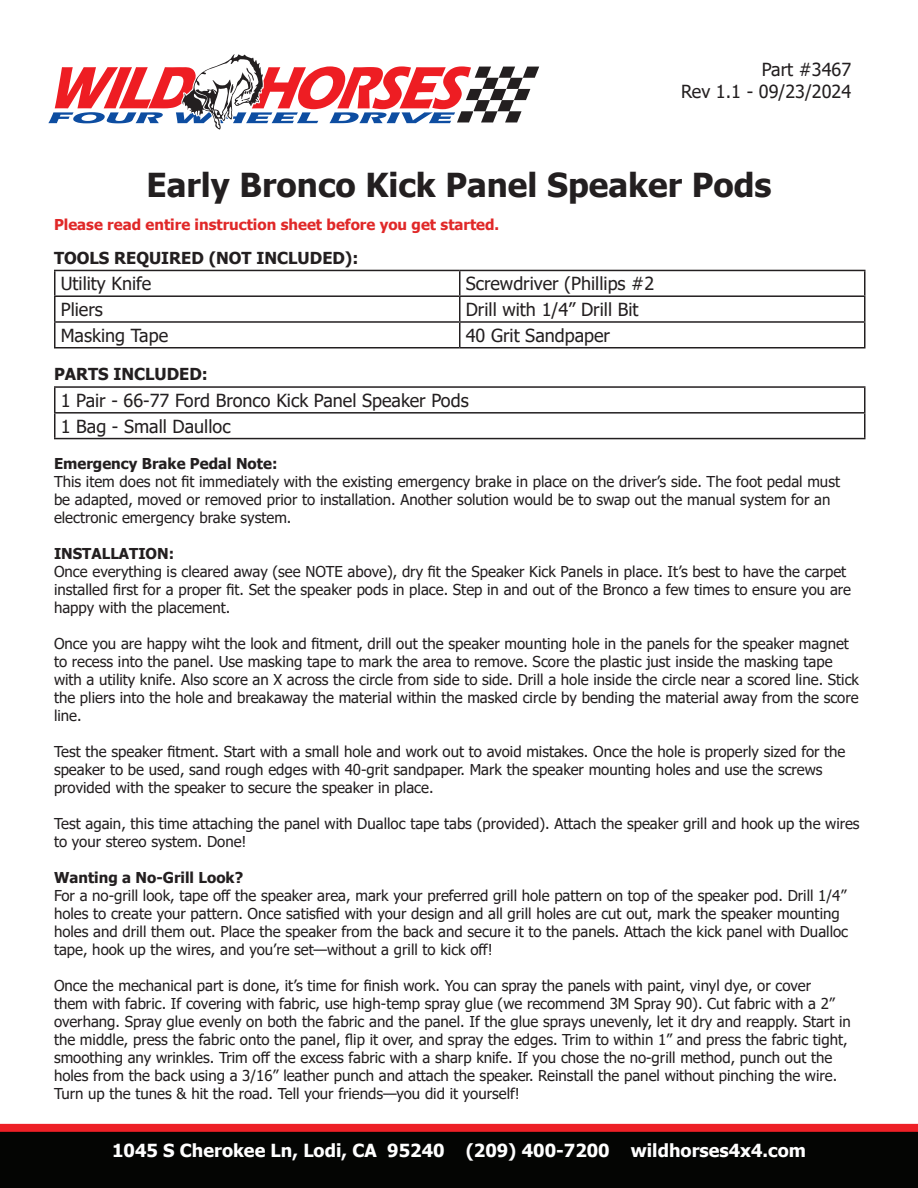
<style>
.page{position:relative;width:918px;height:1188px;background:#fff}
.page>*{position:absolute;margin:0;border:0;box-sizing:border-box;transform-origin:0 0}
.t1{font:700 33px "Tahoma";color:#231f20}
.t2{font:18px "Tahoma";color:#231f20}
.t3{font:700 18px "Tahoma";color:#fff}
.t4{font:700 16.5px "Tahoma";color:#231f20}
.t5{font:15px/18px "Tahoma";color:#231f20}
.t6{font:700 15px "Tahoma";color:#231f20}
.t7{font:700 15px "Tahoma";color:#e02828}
</style>
<div class="page">
<svg style="left:48px;top:54px;width:491px;height:76px"></svg>
<svg style="left:0;top:1124px;width:918px;height:8px;background:#e91f25"></svg>
<div style="left:0;top:1132px;width:918px;height:56px;background:#040503"></div>
<hr style="left:54px;top:270px;width:406px;height:1px;background:#231f20">
<hr style="left:54px;top:271px;width:2px;height:24px;background:#231f20">
<hr style="left:460px;top:270px;width:406px;height:1px;background:#231f20">
<hr style="left:864px;top:271px;width:2px;height:24px;background:#231f20">
<hr style="left:54px;top:295px;width:406px;height:2px;background:#231f20">
<hr style="left:54px;top:297px;width:2px;height:24px;background:#231f20">
<hr style="left:460px;top:295px;width:406px;height:2px;background:#231f20">
<hr style="left:864px;top:297px;width:2px;height:24px;background:#231f20">
<hr style="left:54px;top:321px;width:406px;height:2px;background:#231f20">
<hr style="left:54px;top:323px;width:2px;height:24px;background:#231f20">
<hr style="left:460px;top:321px;width:406px;height:2px;background:#231f20">
<svg style="left:459px;top:271px;width:1px;height:76px"></svg>
<hr style="left:864px;top:323px;width:2px;height:24px;background:#231f20">
<hr style="left:54px;top:347px;width:406px;height:2px;background:#231f20">
<hr style="left:460px;top:347px;width:406px;height:2px;background:#231f20">
<hr style="left:54px;top:386px;width:812px;height:2px;background:#231f20">
<hr style="left:54px;top:388px;width:2px;height:24px;background:#231f20">
<hr style="left:864px;top:388px;width:2px;height:24px;background:#231f20">
<hr style="left:54px;top:412px;width:812px;height:2px;background:#231f20">
<hr style="left:54px;top:414px;width:2px;height:24px;background:#231f20">
<hr style="left:864px;top:414px;width:2px;height:24px;background:#231f20">
<hr style="left:54px;top:438px;width:812px;height:1px;background:#231f20">
<p class="t2" style="left:762px;top:58px;width:91px">Part #3467</p>
<p class="t2" style="left:681px;top:79px;width:172px">Rev 1.1 - 09/23/2024</p>
<p class="t1" style="left:147px;top:162px;width:626px">Early Bronco Kick Panel Speaker Pods</p>
<p class="t7" style="left:54px;top:214px;width:447px">Please read entire instruction sheet before you get started.</p>
<p class="t4" style="left:54px;top:246px;width:306px">TOOLS REQUIRED (NOT INCLUDED):</p>
<p class="t2" style="left:61px;top:272px;width:92px">Utility Knife</p>
<p class="t2" style="left:466px;top:272px;width:190px">Screwdriver (Phillips #2</p>
<p class="t2" style="left:61px;top:297px;width:44px">Pliers</p>
<p class="t2" style="left:466px;top:297px;width:174px">Drill with 1/4” Drill Bit</p>
<p class="t2" style="left:61px;top:323px;width:109px">Masking Tape</p>
<p class="t2" style="left:466px;top:323px;width:146px">40 Grit Sandpaper</p>
<p class="t4" style="left:54px;top:363px;width:155px">PARTS INCLUDED:</p>
<p class="t2" style="left:61px;top:388px;width:409px">1 Pair - 66-77 Ford Bronco Kick Panel Speaker Pods</p>
<p class="t2" style="left:61px;top:414px;width:171px">1 Bag - Small Daulloc</p>
<p class="t6" style="left:54px;top:453px;width:225px">Emergency Brake Pedal Note:</p>
<p class="t5" style="left:54px;top:474px;width:788px">This item does not fit immediately with the existing emergency brake in place on the driver’s side. The foot pedal must be adapted, moved or removed prior to installation. Another solution would be to swap out the manual system for an electronic emergency brake system.</p>
<p class="t6" style="left:54px;top:543px;width:122px">INSTALLATION:</p>
<p class="t5" style="left:54px;top:564px;width:799px">Once everything is cleared away (see NOTE above), dry fit the Speaker Kick Panels in place. It’s best to have the carpet installed first for a proper fit. Set the speaker pods in place. Step in and out of the Bronco a few times to ensure you are happy with the placement.</p>
<p class="t5" style="left:54px;top:636px;width:807px">Once you are happy wiht the look and fitment, drill out the speaker mounting hole in the panels for the speaker magnet to recess into the panel. Use masking tape to mark the area to remove. Score the plastic just inside the masking tape with a utility knife. Also score an X across the circle from side to side. Drill a hole inside the circle near a scored line. Stick the pliers into the hole and breakaway the material within the masked circle by bending the material away from the score line.</p>
<p class="t5" style="left:54px;top:744px;width:793px">Test the speaker fitment. Start with a small hole and work out to avoid mistakes. Once the hole is properly sized for the speaker to be used, sand rough edges with 40-grit sandpaper. Mark the speaker mounting holes and use the screws provided with the speaker to secure the speaker in place.</p>
<p class="t5" style="left:54px;top:816px;width:807px">Test again, this time attaching the panel with Dualloc tape tabs (provided). Attach the speaker grill and hook up the wires to your stereo system. Done!</p>
<p class="t6" style="left:54px;top:867px;width:191px">Wanting a No-Grill Look?</p>
<p class="t5" style="left:54px;top:888px;width:796px">For a no-grill look, tape off the speaker area, mark your preferred grill hole pattern on top of the speaker pod. Drill 1/4” holes to create your pattern. Once satisfied with your design and all grill holes are cut out, mark the speaker mounting holes and drill them out. Place the speaker from the back and secure it to the panels. Attach the kick panel with Dualloc tape, hook up the wires, and you’re set—without a grill to kick off!</p>
<p class="t5" style="left:54px;top:978px;width:798px">Once the mechanical part is done, it’s time for finish work. You can spray the panels with paint, vinyl dye, or cover<br>them with fabric. If covering with fabric, use high-temp spray glue (we recommend 3M Spray 90). Cut fabric with a 2” overhang. Spray glue evenly on both the fabric and the panel. If the glue sprays unevenly, let it dry and reapply. Start in the middle, press the fabric onto the panel, flip it over, and spray the edges. Trim to within 1” and press the fabric tight, smoothing any wrinkles. Trim off the excess fabric with a sharp knife. If you chose the no-grill method, punch out the holes from the back using a 3/16” leather punch and attach the speaker. Reinstall the panel without pinching the wire.<br>Turn up the tunes &amp; hit the road. Tell your friends—you did it yourself!</p>
<p class="t3" style="left:112px;top:1138px;width:695px">1045 S Cherokee Ln, Lodi, CA 95240 (209) 400-7200 wildhorses4x4.com</p>
</div>
